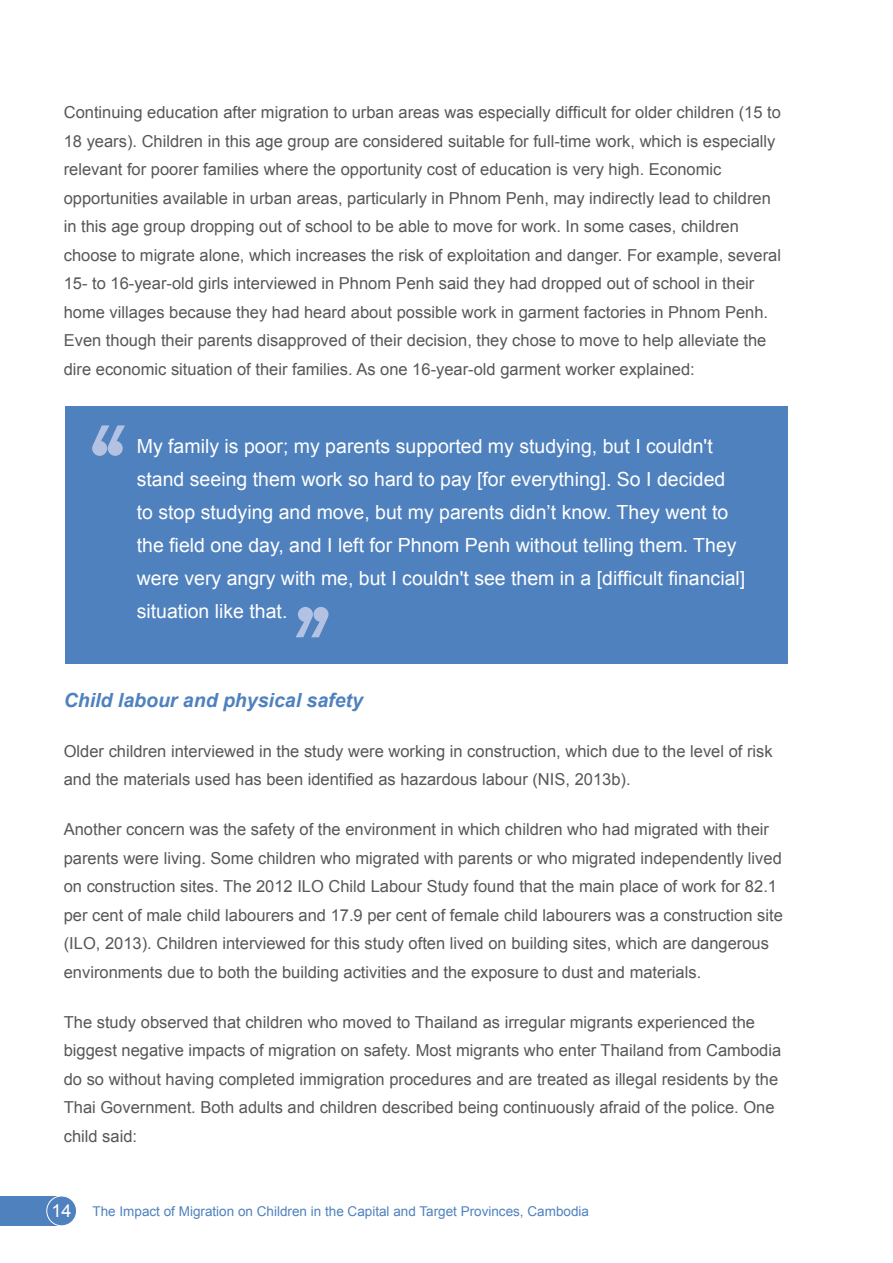
<style>
.page{position:relative;width:893px;height:1263px;background:#fff}
.page>*{position:absolute;margin:0;border:0;box-sizing:border-box;transform-origin:0 0}
.t1{font:19.5px/33px "Arial";color:#fff}
.t2{font:italic 700 19.5px "Arial";color:#4f81be}
.t3{font:18px "Arial";color:#fff}
.t4{font:16.5px/28.5px "Arial";color:#575756}
.t5{font:13.5px "Arial";color:#4f81be}
</style>
<div class="page">
<div style="left:65px;top:406px;width:723px;height:258px;background:#4f81be"></div>
<svg style="left:92px;top:425px;width:33px;height:31px"></svg>
<svg style="left:296px;top:607px;width:33px;height:30px"></svg>
<div style="left:0;top:1196px;width:63px;height:30px;background:#4f81be"></div>
<div style="left:47px;top:1196px;width:30px;height:30px;background:#4f81be;border-radius:50%"></div>
<div style="left:46px;top:1195px;width:31px;height:31px;border:1px solid #fff;border-radius:50%"></div>
<p class="t4" style="left:64px;top:98px;width:719px">Continuing education after migration to urban areas was especially difficult for older children (15 to 18 years). Children in this age group are considered suitable for full-time work, which is especially relevant for poorer families where the opportunity cost of education is very high. Economic opportunities available in urban areas, particularly in Phnom Penh, may indirectly lead to children in this age group dropping out of school to be able to move for work. In some cases, children choose to migrate alone, which increases the risk of exploitation and danger. For example, several 15- to 16-year-old girls interviewed in Phnom Penh said they had dropped out of school in their home villages because they had heard about possible work in garment factories in Phnom Penh.<br>Even though their parents disapproved of their decision, they chose to move to help alleviate the dire economic situation of their families. As one 16-year-old garment worker explained:</p>
<p class="t1" style="left:137px;top:430px;width:610px">My family is poor; my parents supported my studying, but I couldn't stand seeing them work so hard to pay [for everything]. So I decided to stop studying and move, but my parents didn’t know. They went to the field one day, and I left for Phnom Penh without telling them. They were very angry with me, but I couldn't see them in a [difficult financial] situation like that.</p>
<p class="t2" style="left:64px;top:687px;width:301px">Child labour and physical safety</p>
<p class="t4" style="left:64px;top:737px;width:710px">Older children interviewed in the study were working in construction, which due to the level of risk and the materials used has been identified as hazardous labour (NIS, 2013b).</p>
<p class="t4" style="left:64px;top:815px;width:720px">Another concern was the safety of the environment in which children who had migrated with their parents were living. Some children who migrated with parents or who migrated independently lived on construction sites. The 2012 ILO Child Labour Study found that the main place of work for 82.1 per cent of male child labourers and 17.9 per cent of female child labourers was a construction site (ILO, 2013). Children interviewed for this study often lived on building sites, which are dangerous environments due to both the building activities and the exposure to dust and materials.</p>
<p class="t4" style="left:64px;top:1007px;width:719px">The study observed that children who moved to Thailand as irregular migrants experienced the biggest negative impacts of migration on safety. Most migrants who enter Thailand from Cambodia do so without having completed immigration procedures and are treated as illegal residents by the Thai Government. Both adults and children described being continuously afraid of the police. One child said:</p>
<p class="t3" style="left:51px;top:1199px;width:22px">14</p>
<p class="t5" style="left:92px;top:1201px;width:498px">The Impact of Migration on Children in the Capital and Target Provinces, Cambodia</p>
</div>
